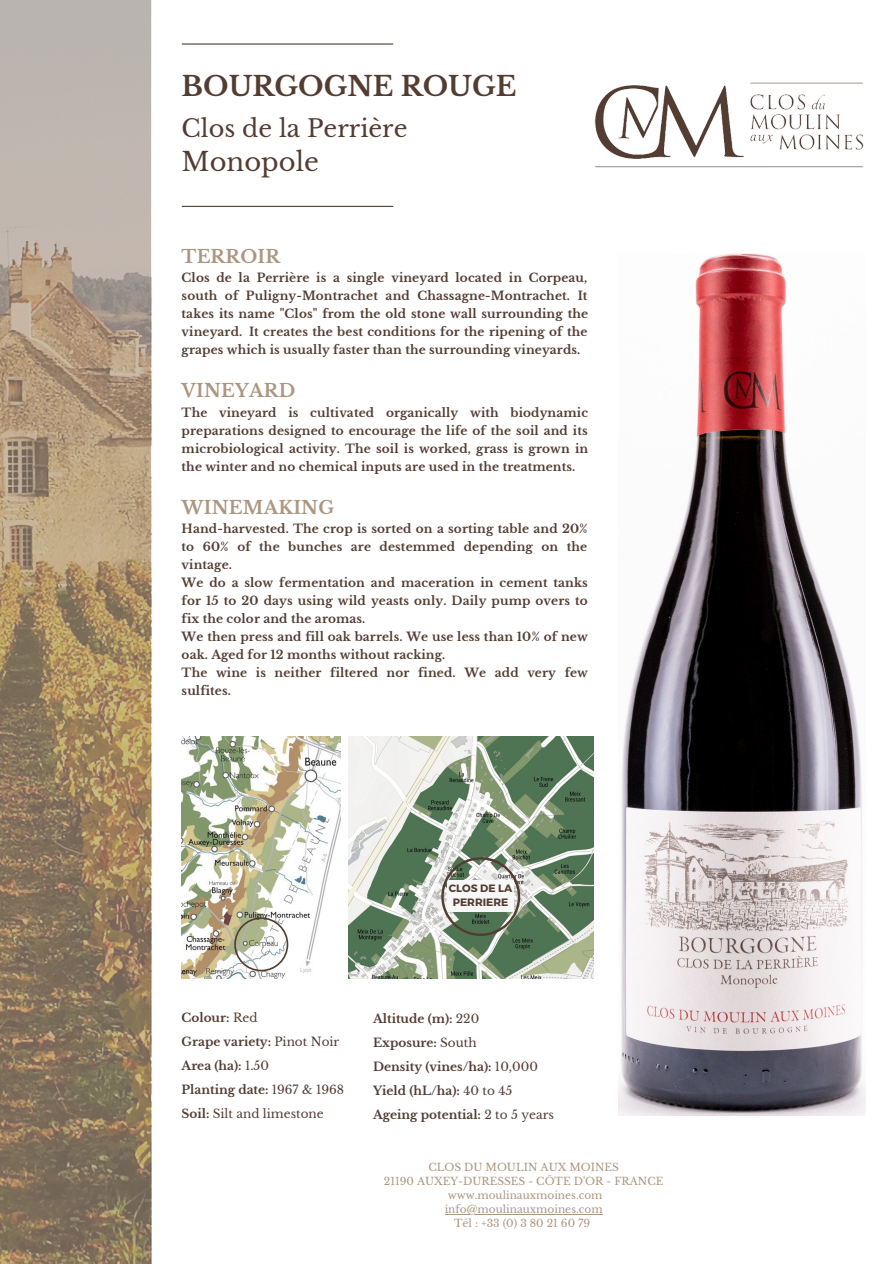
<style>
.page{position:relative;width:894px;height:1264px;background:#fff}
.page>*{position:absolute;margin:0;border:0;box-sizing:border-box;transform-origin:0 0}
.t1{font:700 27px "Libre Baskerville";color:#533d32}
.t2{font:25.8px "Libre Baskerville";color:#533d32}
.t3{font:24px "Libre Baskerville";color:#533d32}
.t4{font:700 18px "Libre Baskerville";letter-spacing:.01em;color:#ac9680}
.t5{font:700 12px/18px "Libre Baskerville";letter-spacing:.01em;color:#533d32;text-align:justify}
.t6{font:12px "Libre Baskerville";color:#533d32}
.t7{font:700 10.65px/14.2px "Montserrat";color:#533d32;text-align:center}
.t8{font:10.5px "Libre Baskerville";color:#ac9680}
.s1{font-weight:400}
.s2{font-weight:700}
</style>
<div class="page">
<img style="left:0;top:0;width:151px;height:1263px">
<img style="left:618px;top:254px;width:247px;height:861px">
<img style="left:181px;top:736px;width:159px;height:242px">
<img style="left:349px;top:736px;width:244px;height:242px">
<img style="left:594px;top:82px;width:270px;height:86px">
<hr style="left:444px;top:1213px;width:158px;height:1px;background:#ac9680">
<hr style="left:182px;top:43px;width:211px;height:2px;background:#533d32">
<hr style="left:182px;top:206px;width:211px;height:1px;background:#533d32">
<svg style="left:234px;top:917px;width:54px;height:54px"></svg>
<svg style="left:441px;top:857px;width:79px;height:79px"></svg>
<p class="t1" style="left:181px;top:69px;width:336px">BOURGOGNE ROUGE</p>
<p class="t3" style="left:181px;top:114px;width:227px">Clos de la Perrière</p>
<p class="t2" style="left:181px;top:146px;width:139px">Monopole</p>
<p class="t4" style="left:181px;top:246px;width:100px">TERROIR</p>
<p class="t5" style="left:181px;top:269px;width:408px">Clos de la Perrière is a single vineyard located in Corpeau, south of Puligny-Montrachet and Chassagne-Montrachet. It takes its name "Clos" from the old stone wall surrounding the vineyard. It creates the best conditions for the ripening of the grapes which is usually faster than the surrounding vineyards.</p>
<p class="t4" style="left:181px;top:380px;width:115px">VINEYARD</p>
<p class="t5" style="left:181px;top:403px;width:408px">The vineyard is cultivated organically with biodynamic preparations designed to encourage the life of the soil and its microbiological activity. The soil is worked, grass is grown in the winter and no chemical inputs are used in the treatments.</p>
<p class="t4" style="left:181px;top:496px;width:154px">WINEMAKING</p>
<p class="t5" style="left:181px;top:519px;width:407px">Hand-harvested. The crop is sorted on a sorting table and 20% to 60% of the bunches are destemmed depending on the vintage.</p>
<p class="t5" style="left:181px;top:573px;width:407px">We do a slow fermentation and maceration in cement tanks for 15 to 20 days using wild yeasts only. Daily pump overs to fix the color and the aromas.</p>
<p class="t5" style="left:181px;top:627px;width:407px">We then press and fill oak barrels. We use less than 10% of new oak. Aged for 12 months without racking.</p>
<p class="t5" style="left:181px;top:663px;width:408px">The wine is neither filtered nor fined. We add very few sulfites.</p>
<p class="t7" style="left:448px;top:880px;width:65px">CLOS DE LA<br>PERRIERE</p>
<p class="t5" style="left:181px;top:1008px;width:77px">Colour: <span class="s1">Red</span></p>
<p class="t5" style="left:181px;top:1032px;width:159px">Grape variety: <span class="s1">Pinot Noir</span></p>
<p class="t5" style="left:181px;top:1056px;width:89px">Area (ha): <span class="s1">1.50</span></p>
<p class="t5" style="left:181px;top:1081px;width:164px">Planting date: <span class="s1">1967 &amp; 1968</span></p>
<p class="t6" style="left:181px;top:1106px;width:144px"><span class="s2">Soil:</span> Silt and limestone</p>
<p class="t5" style="left:373px;top:1009px;width:108px">Altitude (m): <span class="s1">220</span></p>
<p class="t5" style="left:373px;top:1033px;width:105px">Exposure: <span class="s1">South</span></p>
<p class="t5" style="left:373px;top:1057px;width:166px">Density (vines/ha): <span class="s1">10,000</span></p>
<p class="t5" style="left:373px;top:1081px;width:140px">Yield (hL/ha): <span class="s1">40 to 45</span></p>
<p class="t5" style="left:373px;top:1105px;width:182px">Ageing potential: <span class="s1">2 to 5 years</span></p>
<p class="t8" style="left:428px;top:1160px;width:192px">CLOS DU MOULIN AUX MOINES</p>
<p class="t8" style="left:384px;top:1174px;width:281px">21190 AUXEY-DURESSES - CÔTE D'OR - FRANCE</p>
<p class="t8" style="left:447px;top:1188px;width:156px">www.moulinauxmoines.com</p>
<p class="t8" style="left:444px;top:1202px;width:159px">info@moulinauxmoines.com</p>
<p class="t8" style="left:454px;top:1216px;width:138px">Tél : +33 (0) 3 80 21 60 79</p>
</div>
